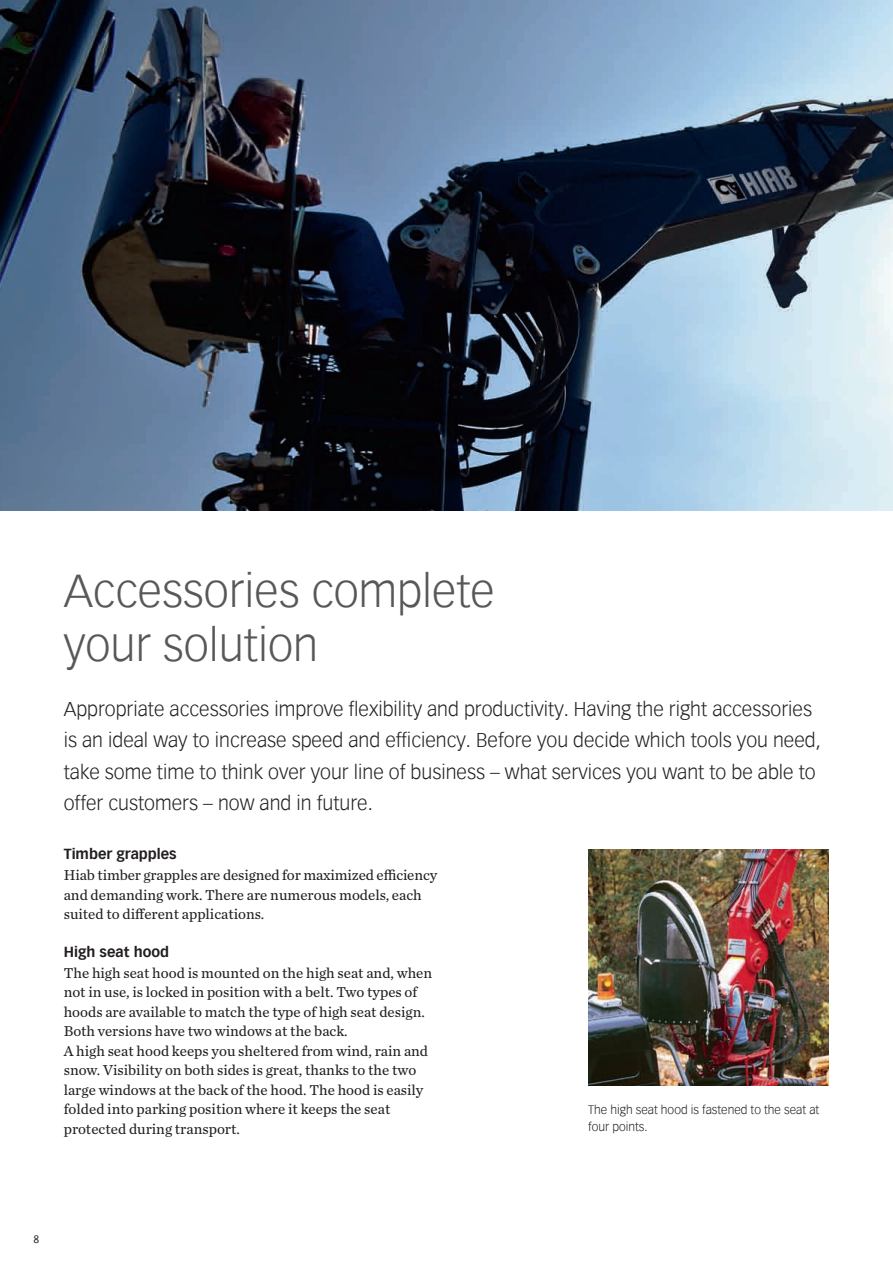
<style>
.page{position:relative;width:893px;height:1263px;background:#fff}
.page>*{position:absolute;margin:0;border:0;box-sizing:border-box;transform-origin:0 0}
.t1{font:300 45px/54px "Vectora Com";color:#57585a}
.t2{font:300 19.5px/31.5px "Vectora Com";color:#231f20}
.t3{font:15px/19.5px "Chronicle Text G2";color:#231f20}
.t4{font:700 14.25px "Vectora Com";color:#231f20}
.t5{font:300 12px/17.2px "Vectora Com";color:#231f20}
.t6{font:10.5px "Vectora Com";color:#231f20}
</style>
<div class="page">
<img style="left:0;top:0;width:893px;height:510px">
<img style="left:588px;top:849px;width:241px;height:236px">
<h1 class="t1" style="left:64px;top:564px;width:432px">Accessories complete your solution</h1>
<p class="t2" style="left:64px;top:693px;width:758px">Appropriate accessories improve flexibility and productivity. Having the right accessories is an ideal way to increase speed and efficiency. Before you decide which tools you need, take some time to think over your line of business – what services you want to be able to offer customers – now and in future.</p>
<p class="t4" style="left:64px;top:845px;width:114px">Timber grapples</p>
<p class="t3" style="left:64px;top:864px;width:375px">Hiab timber grapples are designed for maximized efficiency and demanding work. There are numerous models, each suited to different applications.</p>
<p class="t4" style="left:64px;top:943px;width:107px">High seat hood</p>
<p class="t3" style="left:64px;top:962px;width:370px">The high seat hood is mounted on the high seat and, when not in use, is locked in position with a belt. Two types of hoods are available to match the type of high seat design.<br>Both versions have two windows at the back.<br>A high seat hood keeps you sheltered from wind, rain and snow. Visibility on both sides is great, thanks to the two large windows at the back of the hood. The hood is easily folded into parking position where it keeps the seat protected during transport.</p>
<p class="t5" style="left:588px;top:1101px;width:233px">The high seat hood is fastened to the seat at four points.</p>
<p class="t6" style="left:33px;top:1233px;width:7px">8</p>
</div>
